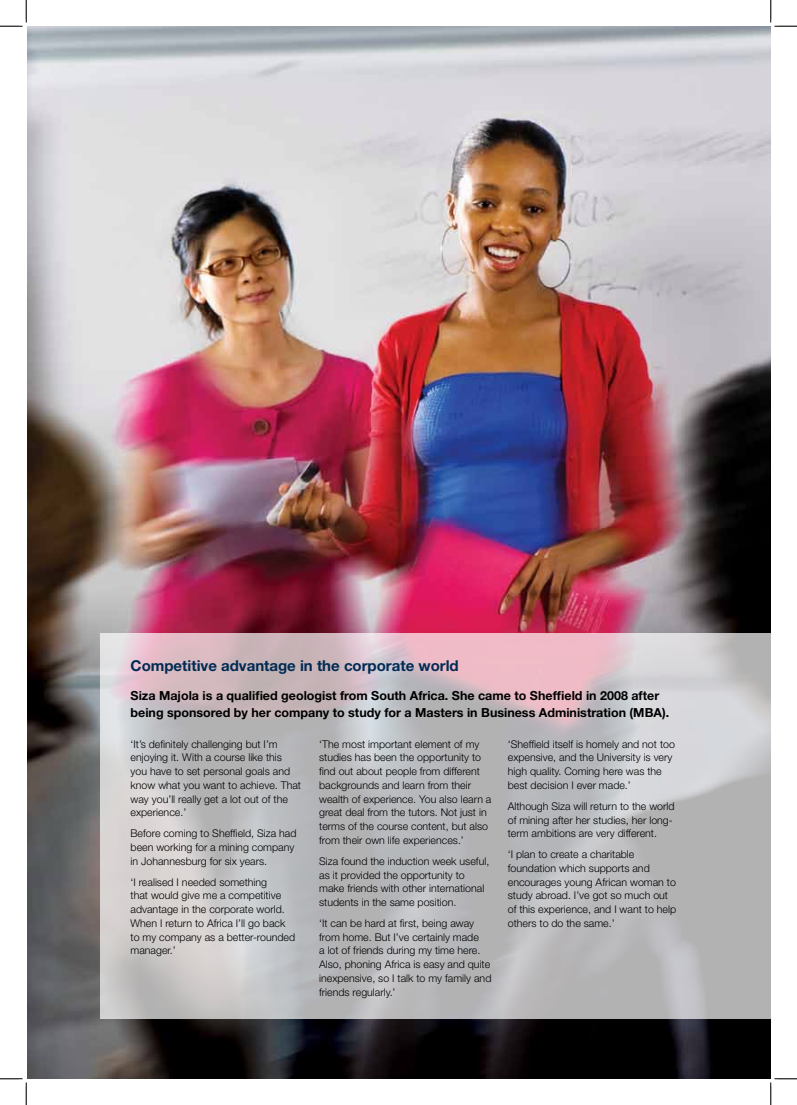
<style>
.page{position:relative;width:797px;height:1105px;background:#fff}
.page>*{position:absolute;margin:0;border:0;box-sizing:border-box;transform-origin:0 0}
.t1{font:700 15px "Helvetica Neue";color:#002b54}
.t2{font:700 12.5px/17.5px "Helvetica Neue";color:#000}
.t3{font:300 10.62px/13.8px "Helvetica Neue";color:#000}
</style>
<div class="page">
<img style="left:27px;top:26px;width:743px;height:1053px">
<svg style="left:101px;top:633px;width:669px;height:385px;background:#c2bec0"></svg>
<svg style="left:0;top:0;width:27px;height:27px"></svg>
<svg style="left:0;top:1078px;width:27px;height:27px"></svg>
<svg style="left:770px;top:0;width:27px;height:27px"></svg>
<svg style="left:770px;top:1078px;width:27px;height:27px"></svg>
<h1 class="t1" style="left:131px;top:657px;width:330px">Competitive advantage in the corporate world</h1>
<p class="t2" style="left:131px;top:686px;width:540px">Siza Majola is a qualified geologist from South Africa. She came to Sheffield in 2008 after being sponsored by her company to study for a Masters in Business Administration (MBA).</p>
<p class="t3" style="left:131px;top:737px;width:172px">‘It’s definitely challenging but I’m enjoying it. With a course like this you have to set personal goals and know what you want to achieve. That way you’ll really get a lot out of the experience.’</p>
<p class="t3" style="left:131px;top:826px;width:167px">Before coming to Sheffield, Siza had been working for a mining company in Johannesburg for six years.</p>
<p class="t3" style="left:131px;top:875px;width:166px">‘I realised I needed something<br>that would give me a competitive advantage in the corporate world.<br>When I return to Africa I’ll go back to my company as a better-rounded manager.’</p>
<p class="t3" style="left:319px;top:737px;width:174px">‘The most important element of my studies has been the opportunity to find out about people from different backgrounds and learn from their wealth of experience. You also learn a great deal from the tutors. Not just in terms of the course content, but also from their own life experiences.’</p>
<p class="t3" style="left:319px;top:854px;width:172px">Siza found the induction week useful, as it provided the opportunity to make friends with other international students in the same position.</p>
<p class="t3" style="left:319px;top:916px;width:174px">‘It can be hard at first, being away from home. But I’ve certainly made<br>a lot of friends during my time here.<br>Also, phoning Africa is easy and quite inexpensive, so I talk to my family and friends regularly.’</p>
<p class="t3" style="left:508px;top:737px;width:169px">‘Sheffield itself is homely and not too expensive, and the University is very high quality. Coming here was the best decision I ever made.’</p>
<p class="t3" style="left:508px;top:799px;width:168px">Although Siza will return to the world of mining after her studies, her long&shy;term ambitions are very different.</p>
<p class="t3" style="left:508px;top:847px;width:170px">‘I plan to create a charitable foundation which supports and encourages young African woman to study abroad. I’ve got so much out of this experience, and I want to help others to do the same.’</p>
</div>
